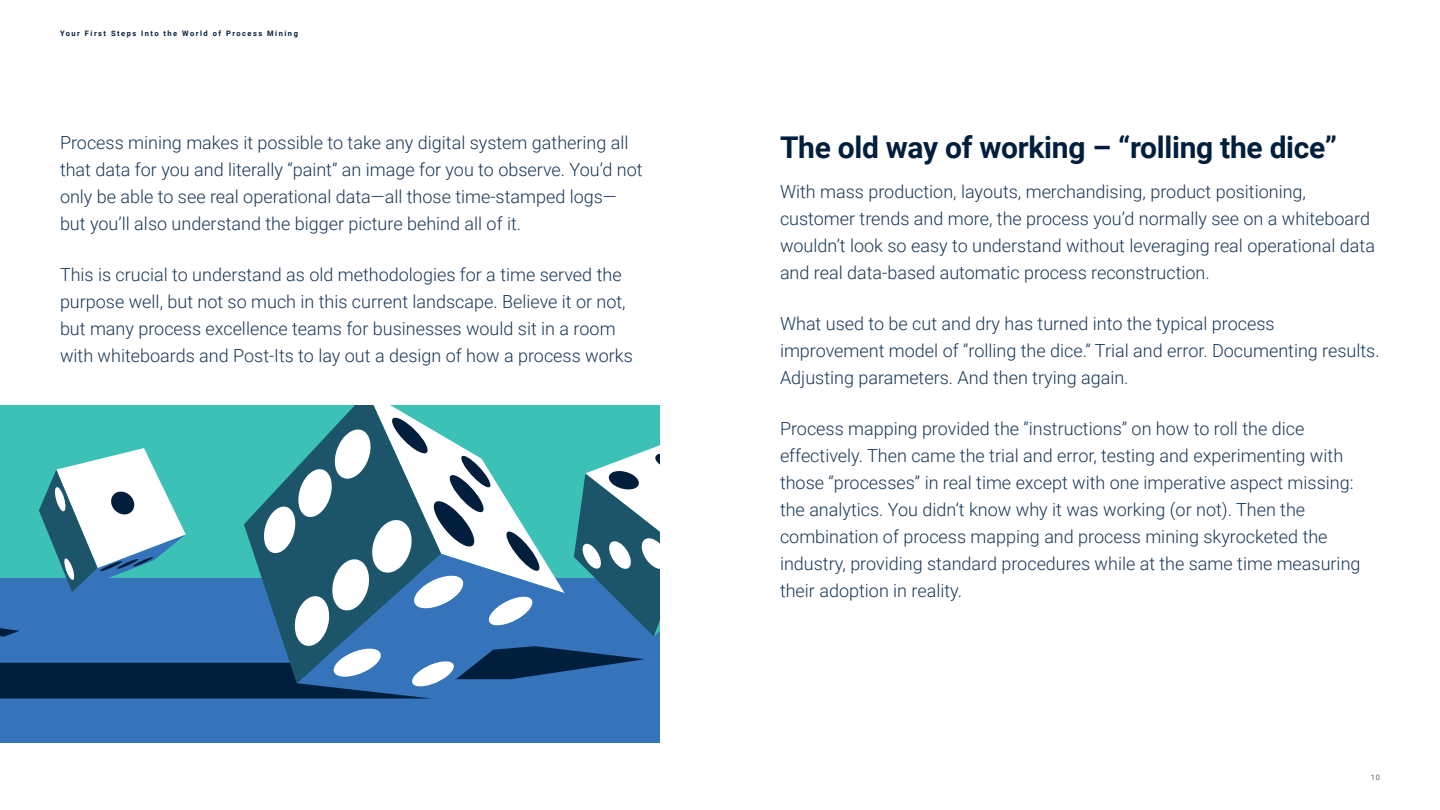
<style>
.page{position:relative;width:1440px;height:810px;background:#fff}
.page>*{position:absolute;margin:0;border:0;box-sizing:border-box;transform-origin:0 0}
.h3_-_40_54__dark{font:700 30px "Roboto";letter-spacing:-.01em;color:#011f3d}
.body_-_24_36__dark{font:300 18px/27px "Roboto";color:#193857}
.t1{font:700 7.5px "Roboto";letter-spacing:.2em;color:#011f3d}
.t2{font:300 7.5px "Roboto";color:#011f3d}
</style>
<div class="page">
<div style="left:0;top:578px;width:660px;height:164px;background:#3573bb"></div>
<svg style="left:0;top:405px;width:660px;height:294px"></svg>
<p class="t1" style="left:60px;top:28px;width:239px">Your First Steps Into the World of Process Mining</p>
<p class="body_-_24_36__dark" style="left:60px;top:128px;width:584px">Process mining makes it possible to take any digital system gathering all that data for you and literally “paint” an image for you to observe. You’d not only be able to see real operational data—all those time-stamped logs— but you’ll also understand the bigger picture behind all of it.</p>
<p class="body_-_24_36__dark" style="left:60px;top:260px;width:574px">This is crucial to understand as old methodologies for a time served the purpose well, but not so much in this current landscape. Believe it or not, but many process excellence teams for businesses would sit in a room with whiteboards and Post-Its to lay out a design of how a process works</p>
<p class="h3_-_40_54__dark" style="left:780px;top:126px;width:559px">The old way of working – “rolling the dice”</p>
<p class="body_-_24_36__dark" style="left:780px;top:177px;width:596px">With mass production, layouts, merchandising, product positioning, customer trends and more, the process you’d normally see on a whiteboard wouldn’t look so easy to understand without leveraging real operational data and real data-based automatic process reconstruction.</p>
<p class="body_-_24_36__dark" style="left:780px;top:309px;width:601px">What used to be cut and dry has turned into the typical process improvement model of “rolling the dice.” Trial and error. Documenting results.<br>Adjusting parameters. And then trying again.</p>
<p class="body_-_24_36__dark" style="left:780px;top:414px;width:582px">Process mapping provided the “instructions” on how to roll the dice effectively. Then came the trial and error, testing and experimenting with those “processes” in real time except with one imperative aspect missing: the analytics. You didn’t know why it was working (or not). Then the combination of process mapping and process mining skyrocketed the industry, providing standard procedures while at the same time measuring their adoption in reality.</p>
<p class="t2" style="left:1371px;top:772px;width:11px">10</p>
</div>
